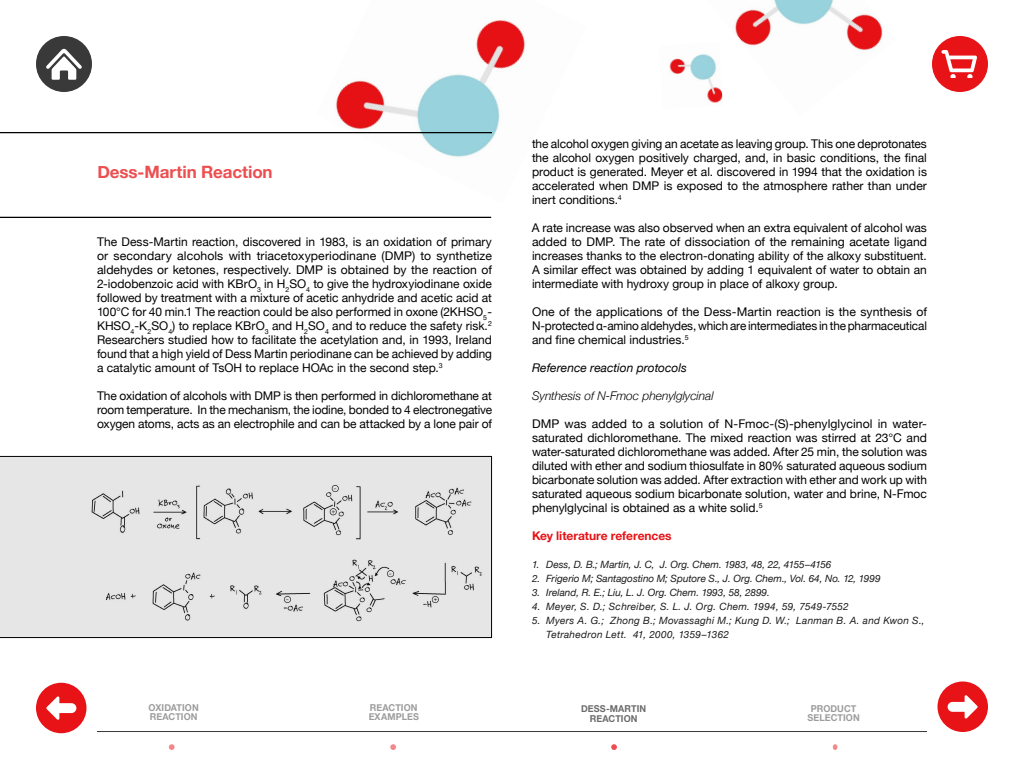
<style>
.page{position:relative;width:1024px;height:768px;background:#fff}
.page>*{position:absolute;margin:0;border:0;box-sizing:border-box;transform-origin:0 0}
.t1{font:700 17px "Helvetica Neue";letter-spacing:-.005em;color:#ed4e50}
.t2{font:12px/14px "Helvetica Neue";letter-spacing:-.005em;color:#000;text-align:justify}
.t3{font:italic 300 12px "Helvetica Neue";color:#000}
.t4{font:italic 12px "Helvetica Neue";color:#000}
.t5{font:700 12px "Helvetica Neue";letter-spacing:-.005em;color:#e71316}
.t6{font:italic 10px "Helvetica Neue";letter-spacing:.005em;color:#1a1a1a}
.t7{font:italic 10px/14px "Helvetica Neue";letter-spacing:.03em;color:#1a1a1a}
.t8{font:700 9.5px/9.5px "Helvetica Neue";letter-spacing:.01em;color:#393939;scale:.95 1}
</style>
<div class="page">
<div style="left:932px;top:36px;width:56px;height:56px;background:#e71316;border-radius:50%"></div>
<svg style="left:941px;top:50px;width:36px;height:28px"></svg>
<div style="left:36px;top:36px;width:56px;height:56px;background:#393939;border-radius:50%"></div>
<svg style="left:46px;top:49px;width:36px;height:31px"></svg>
<hr style="left:0;top:132px;width:492px;height:1px;background:#000">
<hr style="left:0;top:217px;width:491px;height:1px;background:#000">
<svg style="left:0;top:456px;width:492px;height:182px;background:#ddd"></svg>
<div style="left:938px;top:682px;width:50px;height:50px;background:#e71316;border-radius:50%"></div>
<svg style="left:948px;top:695px;width:30px;height:24px"></svg>
<div style="left:36px;top:683px;width:50px;height:50px;background:#e71316;border-radius:50%"></div>
<svg style="left:46px;top:696px;width:30px;height:24px"></svg>
<hr style="left:97px;top:731px;width:830px;height:1px;background:#393939">
<svg style="left:169px;top:744px;width:6px;height:6px"></svg>
<svg style="left:390px;top:744px;width:6px;height:6px"></svg>
<svg style="left:611px;top:744px;width:6px;height:6px"></svg>
<svg style="left:833px;top:744px;width:4px;height:6px"></svg>
<img style="left:735px;top:0;width:148px;height:51px">
<img style="left:316px;top:20px;width:209px;height:137px">
<img style="left:669px;top:54px;width:54px;height:49px">
<h1 class="t1" style="left:97px;top:159px;width:177px">Dess-Martin Reaction</h1>
<p class="t2" style="left:97px;top:235px;width:397px">The Dess-Martin reaction, discovered in 1983, is an oxidation of primary or secondary alcohols with triacetoxyperiodinane (DMP) to synthetize aldehydes or ketones, respectively. DMP is obtained by the reaction of 2-iodobenzoic acid with KBrO<sub>3</sub> in H<sub>2</sub>SO<sub>4</sub> to give the hydroxyiodinane oxide followed by treatment with a mixture of acetic anhydride and acetic acid at 100°C for 40 min.1 The reaction could be also performed in oxone (2KHSO<sub>5</sub>- KHSO<sub>4</sub>-K<sub>2</sub>SO<sub>4</sub>) to replace KBrO<sub>3</sub> and H<sub>2</sub>SO<sub>4</sub> and to reduce the safety risk.<sup>2<br></sup>Researchers studied how to facilitate the acetylation and, in 1993, Ireland found that a high yield of Dess Martin periodinane can be achieved by adding a catalytic amount of TsOH to replace HOAc in the second step.<sup>3</sup></p>
<p class="t2" style="left:97px;top:389px;width:397px">The oxidation of alcohols with DMP is then performed in dichloromethane at room temperature. In the mechanism, the iodine, bonded to 4 electronegative oxygen atoms, acts as an electrophile and can be attacked by a lone pair of</p>
<p class="t2" style="left:532px;top:137px;width:397px">the alcohol oxygen giving an acetate as leaving group. This one deprotonates the alcohol oxygen positively charged, and, in basic conditions, the final product is generated. Meyer et al. discovered in 1994 that the oxidation is accelerated when DMP is exposed to the atmosphere rather than under inert conditions.<sup>4</sup></p>
<p class="t2" style="left:532px;top:221px;width:397px">A rate increase was also observed when an extra equivalent of alcohol was added to DMP. The rate of dissociation of the remaining acetate ligand increases thanks to the electron-donating ability of the alkoxy substituent.<br>A similar effect was obtained by adding 1 equivalent of water to obtain an intermediate with hydroxy group in place of alkoxy group.</p>
<p class="t2" style="left:532px;top:305px;width:397px">One of the applications of the Dess-Martin reaction is the synthesis of N-protected α-amino aldehydes, which are intermediates in the pharmaceutical and fine chemical industries.<sup>5</sup></p>
<p class="t4" style="left:532px;top:359px;width:156px">Reference reaction protocols</p>
<p class="t3" style="left:532px;top:386px;width:183px">Synthesis of N-Fmoc phenylglycinal</p>
<p class="t2" style="left:532px;top:417px;width:397px">DMP was added to a solution of N-Fmoc-(S)-phenylglycinol in water&shy;saturated dichloromethane. The mixed reaction was stirred at 23°C and water-saturated dichloromethane was added. After 25 min, the solution was diluted with ether and sodium thiosulfate in 80% saturated aqueous sodium bicarbonate solution was added. After extraction with ether and work up with saturated aqueous sodium bicarbonate solution, water and brine, N-Fmoc phenylglycinal is obtained as a white solid.<sup>5</sup></p>
<p class="t5" style="left:532px;top:526px;width:141px">Key literature references</p>
<p class="t6" style="left:532px;top:557px;width:301px">1. Dess, D. B.; Martin, J. C, J. Org. Chem. 1983, 48, 22, 4155–4156</p>
<p class="t6" style="left:532px;top:571px;width:350px">2. Frigerio M; Santagostino M; Sputore S., J. Org. Chem., Vol. 64, No. 12, 1999</p>
<p class="t6" style="left:532px;top:585px;width:239px">3. Ireland, R. E.; Liu, L. J. Org. Chem. 1993, 58, 2899.</p>
<p class="t7" style="left:532px;top:600px;width:318px">4. Meyer, S. D.; Schreiber, S. L. J. Org. Chem. 1994, 59, 7549-7552</p>
<p class="t7" style="left:546px;top:614px;width:380px;text-indent:-14px">5. Myers A. G.; Zhong B.; Movassaghi M.; Kung D. W.; Lanman B. A. and Kwon S.,<br>Tetrahedron Lett. 41, 2000, 1359–1362</p>
<p class="t8" style="left:149px;top:703px;width:54px">OXIDATION<br>REACTION</p>
<p class="t8" style="left:368px;top:703px;width:55px">REACTION<br>EXAMPLES</p>
<p class="t8" style="left:581px;top:704px;width:70px;text-align:center">DESS-MARTIN<br>REACTION</p>
<p class="t8" style="left:808px;top:704px;width:56px;text-align:center">PRODUCT<br>SELECTION</p>
</div>
